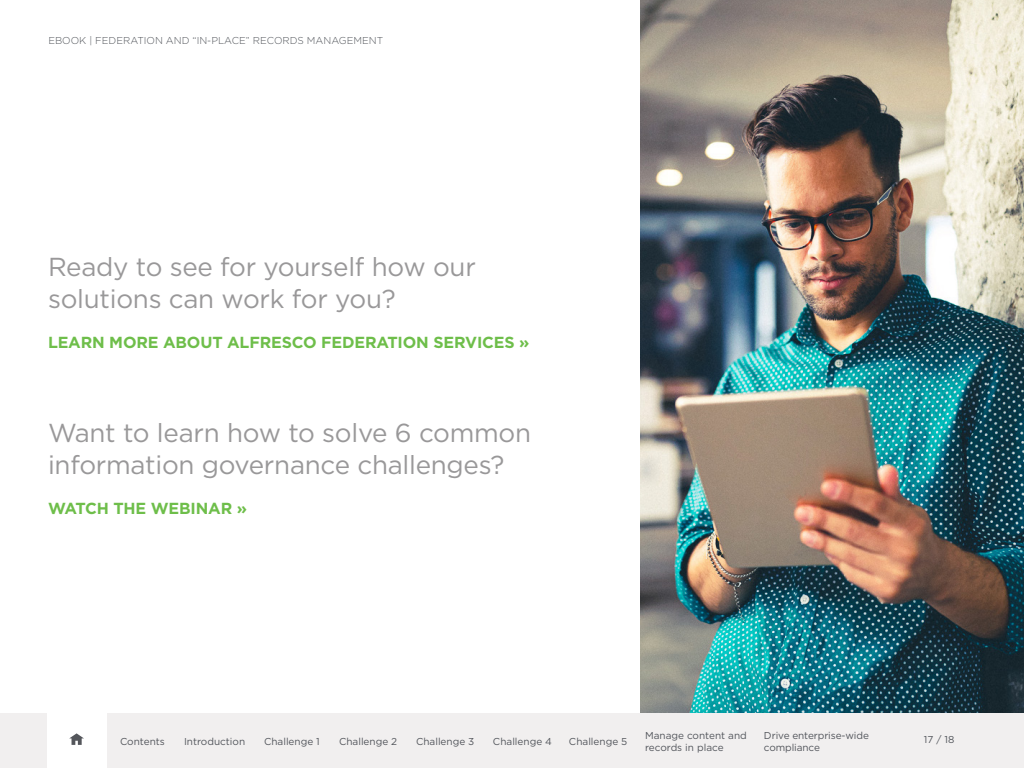
<style>
.page{position:relative;width:1024px;height:768px;background:#fff}
.page>*{position:absolute;margin:0;border:0;box-sizing:border-box;transform-origin:0 0}
.t1{font:26px/32px "Gotham";letter-spacing:-.01em;color:#999899}
.t2{font:700 16px "Gotham";letter-spacing:-.01em;color:#6ebe4a}
.t3{font:10px/12px "Gotham";color:#52555b}
.t4{font:300 10px "Gotham HTF";color:#52555b}
.t5{font:10px "Gotham HTF";color:#52555b}
</style>
<div class="page">
<div style="left:0;top:713px;width:1024px;height:55px;background:#f1efef"></div>
<div style="left:47px;top:713px;width:59px;height:55px;background:#fff"></div>
<svg style="left:69px;top:733px;width:15px;height:12px"></svg>
<img style="left:640px;top:0;width:384px;height:713px">
<p class="t4" style="left:48px;top:35px;width:336px">EBOOK | FEDERATION AND “IN-PLACE” RECORDS MANAGEMENT</p>
<h1 class="t1" style="left:48px;top:250px;width:429px">Ready to see for yourself how our solutions can work for you?</h1>
<h2 class="t2" style="left:48px;top:331px;width:483px">LEARN MORE ABOUT ALFRESCO FEDERATION SERVICES »</h2>
<h1 class="t1" style="left:48px;top:416px;width:485px">Want to learn how to solve 6 common information governance challenges?</h1>
<h2 class="t2" style="left:48px;top:497px;width:201px">WATCH THE WEBINAR »</h2>
<p class="t3" style="left:120px;top:735px;width:46px">Contents</p>
<p class="t3" style="left:184px;top:735px;width:63px">Introduction</p>
<p class="t3" style="left:264px;top:735px;width:57px">Challenge 1</p>
<p class="t3" style="left:339px;top:735px;width:60px">Challenge 2</p>
<p class="t3" style="left:416px;top:735px;width:60px">Challenge 3</p>
<p class="t3" style="left:764px;top:729px;width:106px">Drive enterprise-wide compliance</p>
<p class="t3" style="left:493px;top:735px;width:60px">Challenge 4</p>
<p class="t3" style="left:569px;top:735px;width:60px">Challenge 5</p>
<p class="t3" style="left:645px;top:729px;width:103px">Manage content and records in place</p>
<p class="t5" style="left:924px;top:734px;width:32px">17 / 18</p>
</div>
